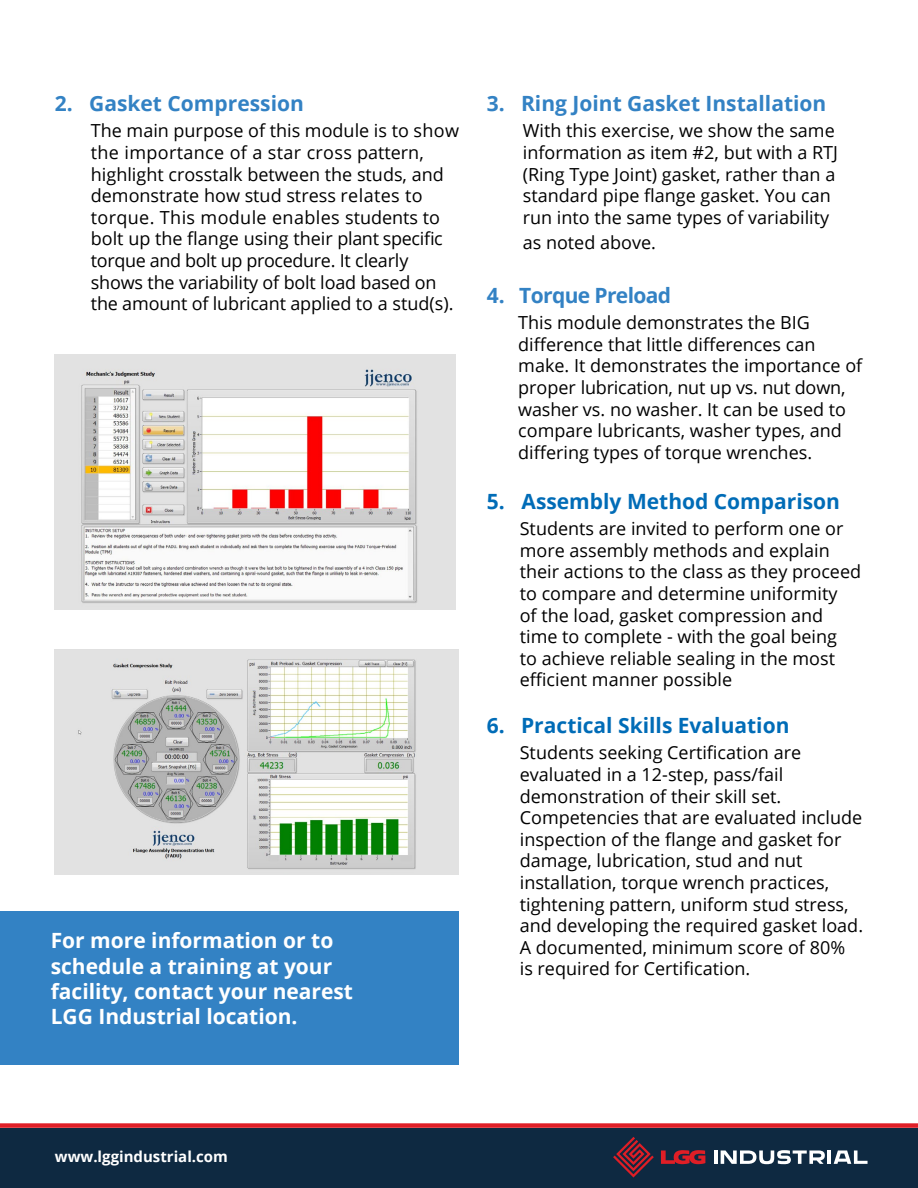
<style>
.page{position:relative;width:918px;height:1188px;background:#fff}
.page>*{position:absolute;margin:0;border:0;box-sizing:border-box;transform-origin:0 0}
.t1{font:700 21px/25.2px "Open Sans";color:#fff}
.t2{font:700 21px "Open Sans";color:#006cb7}
.t3{font:700 21px "Open Sans";color:#3382c4}
.t4{font:700 21px "Open Sans";letter-spacing:-.03em;color:#3382c4}
.t5{font:18px/21.6px "Open Sans";color:#000}
.t6{font:700 15px "Open Sans";color:#fff}
</style>
<div class="page">
<img style="left:55px;top:355px;width:400px;height:254px">
<img style="left:55px;top:650px;width:404px;height:224px">
<div style="left:0;top:1128px;width:918px;height:60px;background:#0e2941"></div>
<svg style="left:613px;top:1137px;width:41px;height:41px"></svg>
<hr style="left:714px;top:1150px;width:3px;height:14px;background:#fff">
<svg style="left:721px;top:1150px;width:104px;height:14px"></svg>
<hr style="left:828px;top:1150px;width:3px;height:14px;background:#fff">
<svg style="left:834px;top:1150px;width:34px;height:14px"></svg>
<svg style="left:661px;top:1150px;width:44px;height:14px"></svg>
<div style="left:0;top:1123px;width:918px;height:5px;background:#df1e26"></div>
<div style="left:0;top:912px;width:459px;height:153px;background:#3382c4"></div>
<p class="t3" style="left:55px;top:89px;width:250px">2. Gasket Compression</p>
<p class="t5" style="left:91px;top:120px;width:370px">The main purpose of this module is to show the importance of a star cross pattern, highlight crosstalk between the studs, and demonstrate how stud stress relates to torque. This module enables students to bolt up the flange using their plant specific torque and bolt up procedure. It clearly shows the variability of bolt load based on the amount of lubricant applied to a stud(s).</p>
<p class="t1" style="left:51px;top:928px;width:304px">For more information or to schedule a training at your facility, contact your nearest<br>LGG Industrial location.</p>
<p class="t3" style="left:487px;top:89px;width:341px">3. Ring Joint Gasket Installation</p>
<p class="t5" style="left:523px;top:120px;width:317px">With this exercise, we show the same information as item #2, but with a RTJ (Ring Type Joint) gasket, rather than a standard pipe flange gasket. You can run into the same types of variability</p>
<p class="t5" style="left:523px;top:231px;width:135px">as noted above.</p>
<p class="t4" style="left:487px;top:281px;width:186px">4. Torque Preload</p>
<p class="t5" style="left:518px;top:311px;width:346px">This module demonstrates the BIG difference that little differences can make. It demonstrates the importance of proper lubrication, nut up vs. nut down, washer vs. no washer. It can be used to compare lubricants, washer types, and differing types of torque wrenches.</p>
<p class="t2" style="left:487px;top:487px;width:355px">5. Assembly Method Comparison</p>
<p class="t5" style="left:520px;top:517px;width:343px">Students are invited to perform one or more assembly methods and explain their actions to the class as they proceed to compare and determine uniformity<br>of the load, gasket compression and time to complete - with the goal being<br>to achieve reliable sealing in the most efficient manner possible</p>
<p class="t2" style="left:487px;top:711px;width:304px">6. Practical Skills Evaluation</p>
<p class="t5" style="left:520px;top:742px;width:345px">Students seeking Certification are evaluated in a 12-step, pass/fail demonstration of their skill set.<br>Competencies that are evaluated include inspection of the flange and gasket for damage, lubrication, stud and nut installation, torque wrench practices, tightening pattern, uniform stud stress, and developing the required gasket load.<br>A documented, minimum score of 80%<br>is required for Certification.</p>
<p class="t6" style="left:55px;top:1146px;width:175px">www.lggindustrial.com</p>
</div>
